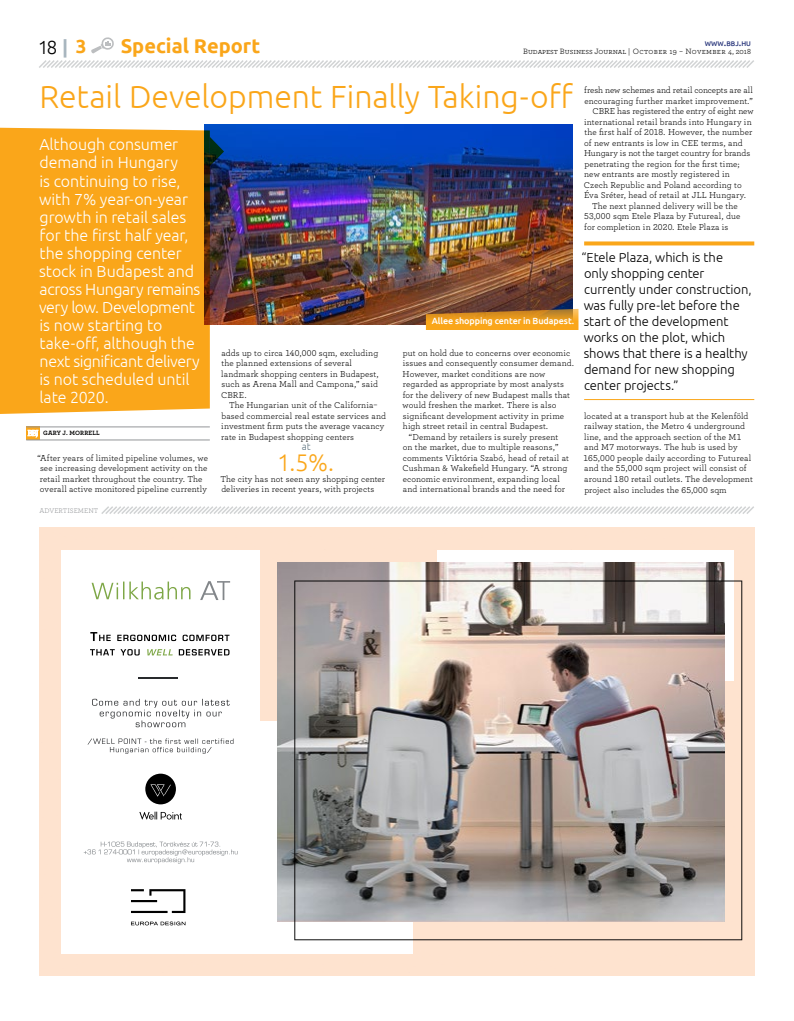
<style>
.page{position:relative;width:794px;height:1021px;background:#fff}
.page>*{position:absolute;margin:0;border:0;box-sizing:border-box;transform-origin:0 0}
.t1{font:300 32px "Ubuntu";letter-spacing:-.005em;color:#faa61a}
.t2{font:300 24px "Ubuntu";color:#faa61a}
.t3{font:700 20px "Ubuntu";color:#faa61a}
.t4{font:300 19px "Ubuntu";color:#000}
.t5{font:300 16px/18px "Ubuntu";letter-spacing:-.01em;color:#fff}
.t6{font:300 13px/16px "Ubuntu";letter-spacing:-.005em;color:#000}
.t7{font:300 10px "Ubuntu";color:#647883}
.t8{font:9px/10.5px "Archer";letter-spacing:.005em;color:#000}
.t9{font:9px "Archer";letter-spacing:-.015em;color:#000}
.t10{font:500 9px "Ubuntu";letter-spacing:-.01em;color:#fff}
.t11{font:8px "Archer";color:#000}
.t12{font:7px "Archer";letter-spacing:.005em;color:#939598}
.t13{font:500 6.7px "Ubuntu";color:#29367b}
.t14{font:700 6.5px "Archer";letter-spacing:.025em;color:#000}
.s1{font-weight:700;color:#a8b6bf}
.s2{font-weight:700;color:#faa61a}
.s3{font-size:9.6px}
</style>
<div class="page">
<svg style="left:39px;top:37px;width:715px;height:31px"></svg>
<img style="left:204px;top:125px;width:369px;height:199px">
<div style="left:0;top:127px;width:210px;height:287px;background:#faa61a"></div>
<svg style="left:26px;top:428px;width:14px;height:12px"></svg>
<svg style="left:28px;top:430px;width:10px;height:7px"></svg>
<hr style="left:26px;top:427px;width:184px;height:1px;background:#939598">
<hr style="left:26px;top:440px;width:184px;height:1px;background:#939598">
<svg style="left:584px;top:241px;width:170px;height:4px"></svg>
<hr style="left:584px;top:399px;width:170px;height:1px;background:#faa61a">
<svg style="left:426px;top:309px;width:152px;height:21px;background:#db9120"></svg>
<div style="left:40px;top:852px;width:714px;height:123px;background:#fee3cf"></div>
<img style="left:61px;top:562px;width:664px;height:391px">
<div style="left:413px;top:681px;width:340px;height:290px;background:#fee3cf"></div>
<div style="left:260px;top:544px;width:177px;height:176px;background:#fee3cf"></div>
<img style="left:277px;top:562px;width:447px;height:359px">
<img style="left:294px;top:580px;width:448px;height:360px">
<img style="left:139px;top:677px;width:38px;height:1px">
<img style="left:124px;top:738px;width:109px;height:5px">
<img style="left:90px;top:632px;width:126px;height:9px">
<img style="left:92px;top:698px;width:138px;height:7px">
<img style="left:131px;top:889px;width:54px;height:36px">
<img style="left:139px;top:773px;width:43px;height:46px">
<img style="left:92px;top:581px;width:98px;height:18px">
<img style="left:200px;top:581px;width:30px;height:19px">
<img style="left:111px;top:841px;width:107px;height:5px">
<svg style="left:101px;top:506px;width:653px;height:8px"></svg>
<svg style="left:210px;top:137px;width:14px;height:29px"></svg>
<h3 class="t3" style="left:121px;top:34px;width:141px">Special Report</h3>
<p class="t11" style="left:523px;top:46px;width:229px">Budapest Business Journal | October 19 – November 4, 2018</p>
<h3 class="t4" style="left:40px;top:36px;width:49px">18 <span class="s1">|</span> <span class="s2">3</span></h3>
<p class="t13" style="left:705px;top:39px;width:48px">WWW<span class="s3">.</span>BBJ<span class="s3">.</span>HU</p>
<h1 class="t1" style="left:39px;top:77px;width:535px">Retail Development Finally Taking-off</h1>
<p class="t5" style="left:39px;top:135px;width:163px">Although consumer demand in Hungary<br>is continuing to rise, with 7% year-on-year growth in retail sales for the first half year, the shopping center stock in Budapest and across Hungary remains very low. Development is now starting to take-off, although the next significant delivery is not scheduled until late 2020.</p>
<p class="t14" style="left:43px;top:428px;width:58px">GARY J. MORRELL</p>
<p class="t10" style="left:432px;top:315px;width:144px">Allee shopping center in Budapest.</p>
<p class="t8" style="left:403px;top:347px;width:169px">put on hold due to concerns over economic</p>
<p class="t8" style="left:403px;top:357px;width:173px">issues and consequently consumer demand.</p>
<p class="t8" style="left:402px;top:368px;width:144px">However, market conditions are now</p>
<p class="t8" style="left:403px;top:378px;width:163px">regarded as appropriate by most analysts</p>
<p class="t8" style="left:403px;top:389px;width:169px">for the delivery of new Budapest malls that</p>
<p class="t8" style="left:402px;top:400px;width:155px">would freshen the market. There is also</p>
<p class="t8" style="left:403px;top:410px;width:163px">significant development activity in prime</p>
<p class="t8" style="left:403px;top:421px;width:147px">high street retail in central Budapest.</p>
<p class="t8" style="left:409px;top:431px;width:151px">“Demand by retailers is surely present</p>
<p class="t8" style="left:403px;top:442px;width:157px">on the market, due to multiple reasons,”</p>
<p class="t8" style="left:403px;top:452px;width:167px">comments Viktória Szabó, head of retail at</p>
<p class="t8" style="left:402px;top:463px;width:166px">Cushman &amp; Wakefield Hungary. “A strong</p>
<p class="t8" style="left:403px;top:473px;width:159px">economic environment, expanding local</p>
<p class="t8" style="left:403px;top:484px;width:164px">and international brands and the need for</p>
<p class="t8" style="left:221px;top:347px;width:159px">adds up to circa 140,000 sqm, excluding the planned extensions of several landmark shopping centers in Budapest, such as Arena Mall and Campona,” said<br>CBRE.</p>
<p class="t8" style="left:221px;top:400px;width:166px;text-indent:8px">The Hungarian unit of the California&shy;based commercial real estate services and investment firm puts the average vacancy rate in Budapest shopping centers</p>
<p class="t7" style="left:302px;top:441px;width:11px">at</p>
<h2 class="t2" style="left:277px;top:448px;width:58px">1.5%.</h2>
<p class="t8" style="left:221px;top:473px;width:166px">The city has not seen any shopping center deliveries in recent years, with projects</p>
<p class="t8" style="left:37px;top:452px;width:172px">“After years of limited pipeline volumes, we see increasing development activity on the retail market throughout the country. The overall active monitored pipeline currently</p>
<p class="t12" style="left:39px;top:506px;width:60px">ADVERTISEMENT</p>
<p class="t8" style="left:584px;top:85px;width:170px">fresh new schemes and retail concepts are all</p>
<p class="t8" style="left:584px;top:95px;width:170px">encouraging further market improvement.”</p>
<p class="t9" style="left:592px;top:105px;width:163px">CBRE has registered the entry of eight new</p>
<p class="t8" style="left:584px;top:116px;width:169px">international retail brands into Hungary in</p>
<p class="t8" style="left:584px;top:127px;width:169px">the first half of 2018. However, the number</p>
<p class="t8" style="left:584px;top:137px;width:160px">of new entrants is low in CEE terms, and</p>
<p class="t8" style="left:584px;top:148px;width:168px">Hungary is not the target country for brands</p>
<p class="t8" style="left:584px;top:158px;width:157px">penetrating the region for the first time;</p>
<p class="t8" style="left:584px;top:169px;width:147px">new entrants are mostly registered in</p>
<p class="t8" style="left:584px;top:179px;width:159px">Czech Republic and Poland according to</p>
<p class="t8" style="left:584px;top:190px;width:163px">Éva Sréter, head of retail at JLL Hungary.</p>
<p class="t8" style="left:592px;top:200px;width:147px">The next planned delivery will be the</p>
<p class="t8" style="left:584px;top:211px;width:158px">53,000 sqm Etele Plaza by Futureal, due</p>
<p class="t8" style="left:584px;top:221px;width:146px">for completion in 2020. Etele Plaza is</p>
<h3 class="t6" style="left:581px;top:249px;width:172px">“Etele Plaza, which is the<br>only shopping center currently under construction, was fully pre-let before the start of the development works on the plot, which shows that there is a healthy demand for new shopping center projects.”</h3>
<p class="t8" style="left:583px;top:410px;width:171px">located at a transport hub at the Kelenföld railway station, the Metro 4 underground line, and the approach section of the M1 and M7 motorways. The hub is used by 165,000 people daily according to Futureal and the 55,000 sqm project will consist of around 180 retail outlets. The development project also includes the 65,000 sqm</p>
</div>
